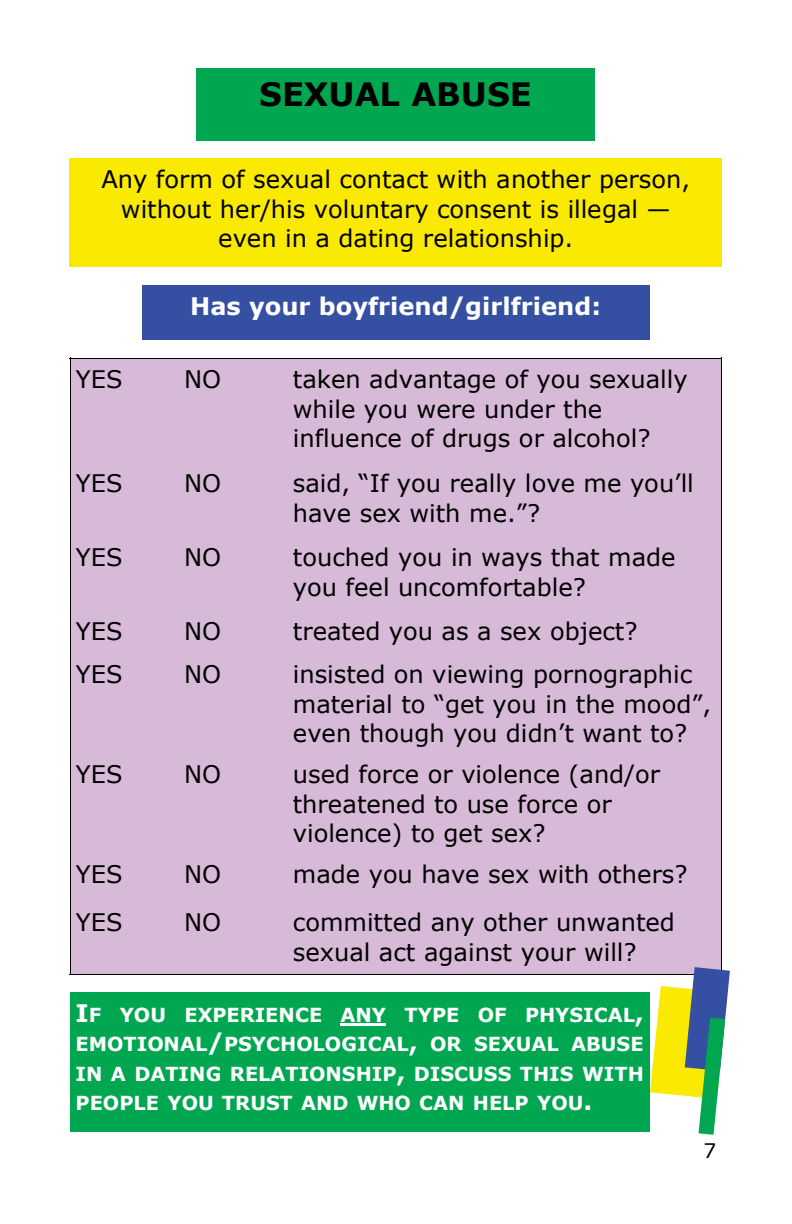
<style>
.page{position:relative;width:792px;height:1224px;background:#fff}
.page>*{position:absolute;margin:0;border:0;box-sizing:border-box;transform-origin:0 0}
.t1{font:700 32.2px "Verdana";color:#000}
.t2{font:24.2px/29.4px "Verdana";color:#000}
.t3{font:700 24.2px "Verdana";color:#fff}
.t4{font:20px "Verdana";color:#000}
.t5{font:700 19.4px/29.4px "Verdana";color:#fff;text-align:justify}
.s1{font-size:24.2px}
</style>
<div class="page">
<div style="left:197px;top:68px;width:398px;height:72px;background:#00a750"></div>
<div style="left:70px;top:159px;width:652px;height:108px;background:#fae900"></div>
<div style="left:70px;top:358px;width:108px;height:105px;background:#d7b9d8"></div>
<div style="left:178px;top:358px;width:109px;height:105px;background:#d7b9d8"></div>
<div style="left:287px;top:358px;width:435px;height:105px;background:#d7b9d8"></div>
<div style="left:70px;top:463px;width:108px;height:74px;background:#d7b9d8"></div>
<div style="left:178px;top:463px;width:109px;height:74px;background:#d7b9d8"></div>
<div style="left:287px;top:463px;width:435px;height:74px;background:#d7b9d8"></div>
<div style="left:70px;top:537px;width:108px;height:74px;background:#d7b9d8"></div>
<div style="left:178px;top:537px;width:109px;height:74px;background:#d7b9d8"></div>
<div style="left:287px;top:537px;width:435px;height:74px;background:#d7b9d8"></div>
<div style="left:70px;top:611px;width:108px;height:43px;background:#d7b9d8"></div>
<div style="left:178px;top:611px;width:109px;height:43px;background:#d7b9d8"></div>
<div style="left:287px;top:611px;width:435px;height:43px;background:#d7b9d8"></div>
<div style="left:70px;top:654px;width:108px;height:99px;background:#d7b9d8"></div>
<div style="left:178px;top:654px;width:109px;height:99px;background:#d7b9d8"></div>
<div style="left:287px;top:654px;width:435px;height:99px;background:#d7b9d8"></div>
<div style="left:70px;top:753px;width:108px;height:100px;background:#d7b9d8"></div>
<div style="left:178px;top:753px;width:109px;height:100px;background:#d7b9d8"></div>
<div style="left:287px;top:753px;width:435px;height:100px;background:#d7b9d8"></div>
<div style="left:70px;top:853px;width:108px;height:48px;background:#d7b9d8"></div>
<div style="left:178px;top:853px;width:109px;height:48px;background:#d7b9d8"></div>
<div style="left:287px;top:853px;width:435px;height:48px;background:#d7b9d8"></div>
<div style="left:70px;top:901px;width:108px;height:74px;background:#d7b9d8"></div>
<div style="left:178px;top:901px;width:109px;height:74px;background:#d7b9d8"></div>
<div style="left:287px;top:901px;width:435px;height:74px;background:#d7b9d8"></div>
<hr style="left:70px;top:358px;width:1px;height:617px;background:#000">
<hr style="left:721px;top:358px;width:1px;height:617px;background:#000">
<hr style="left:70px;top:358px;width:652px;height:1px;background:#000">
<hr style="left:70px;top:975px;width:652px;height:1px;background:#000">
<svg style="left:650px;top:967px;width:80px;height:168px"></svg>
<div style="left:142px;top:285px;width:507px;height:55px;background:#3550a2"></div>
<div style="left:70px;top:992px;width:579px;height:140px;background:#00a750"></div>
<hr style="left:340px;top:1024px;width:46px;height:2px;background:#fff">
<h1 class="t1" style="left:259px;top:74px;width:274px">SEXUAL ABUSE</h1>
<p class="t2" style="left:102px;top:164px;width:590px;text-align:center">Any form of sexual contact with another person, without her/his voluntary consent is illegal — even in a dating relationship.</p>
<p class="t3" style="left:190px;top:291px;width:412px">Has your boyfriend/girlfriend:</p>
<p class="t2" style="left:76px;top:364px;width:48px">YES</p>
<p class="t2" style="left:184px;top:364px;width:39px">NO</p>
<p class="t2" style="left:293px;top:364px;width:396px">taken advantage of you sexually while you were under the influence of drugs or alcohol?</p>
<p class="t2" style="left:76px;top:468px;width:48px">YES</p>
<p class="t2" style="left:184px;top:468px;width:39px">NO</p>
<p class="t2" style="left:293px;top:468px;width:403px">said, “If you really love me you’ll have sex with me.”?</p>
<p class="t2" style="left:76px;top:542px;width:48px">YES</p>
<p class="t2" style="left:184px;top:542px;width:39px">NO</p>
<p class="t2" style="left:293px;top:542px;width:384px">touched you in ways that made you feel uncomfortable?</p>
<p class="t2" style="left:76px;top:616px;width:48px">YES</p>
<p class="t2" style="left:184px;top:616px;width:39px">NO</p>
<p class="t2" style="left:293px;top:616px;width:346px">treated you as a sex object?</p>
<p class="t2" style="left:76px;top:659px;width:48px">YES</p>
<p class="t2" style="left:184px;top:659px;width:39px">NO</p>
<p class="t2" style="left:293px;top:659px;width:420px">insisted on viewing pornographic material to “get you in the mood”, even though you didn’t want to?</p>
<p class="t2" style="left:76px;top:759px;width:48px">YES</p>
<p class="t2" style="left:184px;top:759px;width:39px">NO</p>
<p class="t2" style="left:293px;top:759px;width:369px">used force or violence (and/or threatened to use force or violence) to get sex?</p>
<p class="t2" style="left:76px;top:859px;width:48px">YES</p>
<p class="t2" style="left:184px;top:859px;width:39px">NO</p>
<p class="t2" style="left:293px;top:859px;width:396px">made you have sex with others?</p>
<p class="t2" style="left:76px;top:907px;width:48px">YES</p>
<p class="t2" style="left:184px;top:907px;width:39px">NO</p>
<p class="t2" style="left:293px;top:907px;width:384px">committed any other unwanted sexual act against your will?</p>
<p class="t5" style="left:75px;top:1000px;width:570px"><span class="s1">I</span>F YOU EXPERIENCE ANY TYPE OF PHYSICAL<span class="s1">, </span>EMOTIONAL<span class="s1">/</span>PSYCHOLOGICAL<span class="s1">,</span> OR SEXUAL ABUSE IN A DATING RELATIONSHIP<span class="s1">,</span> DISCUSS THIS WITH PEOPLE YOU TRUST AND WHO CAN HELP YOU<span class="s1">.</span></p>
<p class="t4" style="left:703px;top:1138px;width:14px">7</p>
</div>
